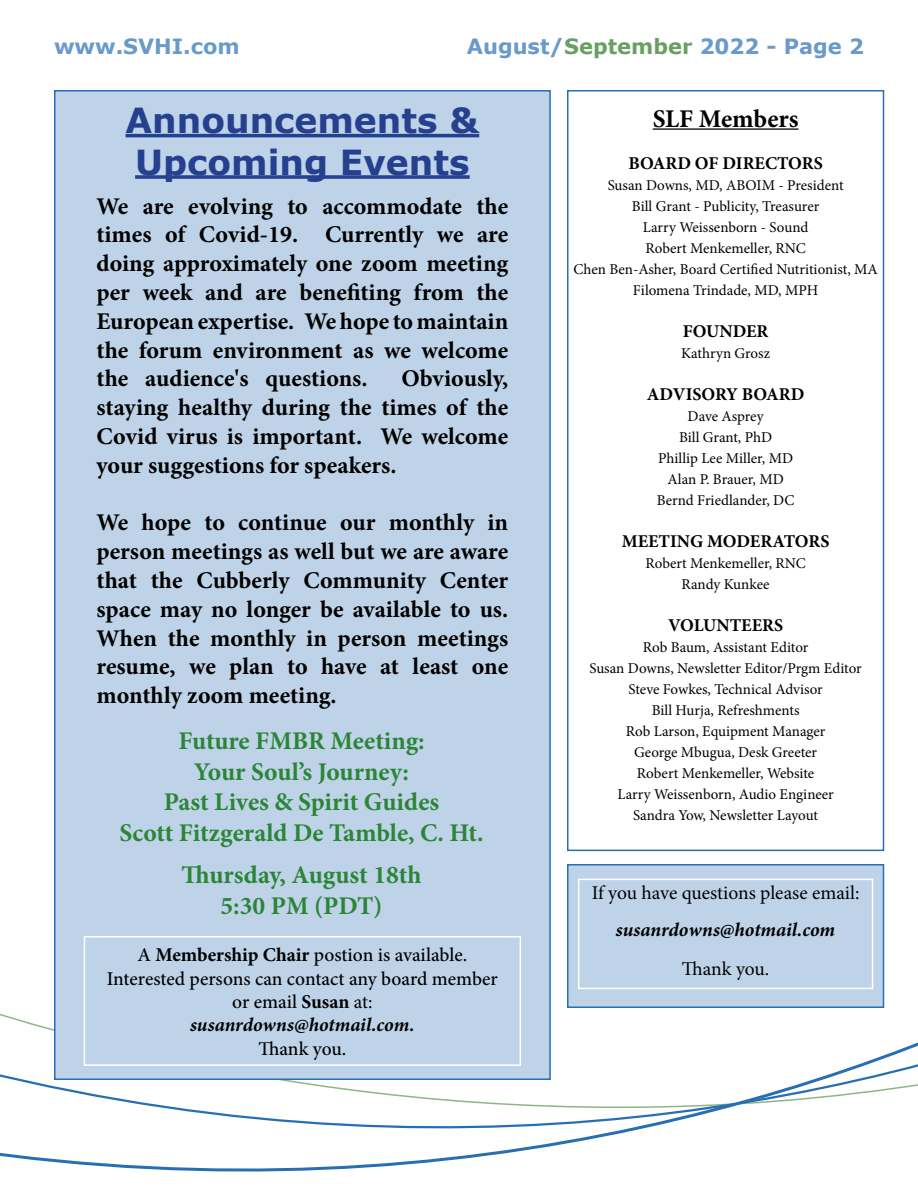
<style>
.page{position:relative;width:918px;height:1188px;background:#fff}
.page>*{position:absolute;margin:0;border:0;box-sizing:border-box;transform-origin:0 0}
.t1{font:700 34.5px/41.4px "Verdana";color:#25408f}
.t2{font:700 25.5px/30.6px "Minion Pro";color:#2b8537;text-align:center}
.t3{font:700 25.5px "Minion Pro";letter-spacing:-.005em;color:#000}
.t4{font:700 24px/28.8px "Minion Pro";color:#000;text-align:justify}
.t5{font:700 21px "Verdana";color:#699aca}
.t6{font:500 19.5px/23.4px "Minion Pro";letter-spacing:-.005em;color:#000;text-align:center}
.t7{font:19.5px "Minion Pro";letter-spacing:-.005em;color:#000}
.t8{font:italic 700 19.5px "Minion Pro";letter-spacing:-.005em;color:#000}
.t9{font:700 18px "Minion Pro";color:#000}
.t10{font:15px/21px "Minion Pro";color:#000;text-align:center}
.s1{color:#6a9f63}
.s2{font-weight:700}
.s3{font-weight:400}
.s4{font-weight:700;font-style:italic}
</style>
<div class="page">
<svg style="left:0;top:734px;width:918px;height:438px"></svg>
<div style="left:55px;top:91px;width:495px;height:988px;background:#bed3e8"></div>
<hr style="left:126px;top:134px;width:353px;height:3px;background:#25408f">
<svg style="left:135px;top:175px;width:335px;height:4px"></svg>
<div style="left:568px;top:91px;width:316px;height:759px;background:#fff"></div>
<div style="left:567px;top:90px;width:317px;height:761px;border:2px solid #286eb3"></div>
<hr style="left:653px;top:128px;width:146px;height:2px;background:#000">
<div style="left:568px;top:865px;width:316px;height:142px;background:#bed3e8"></div>
<div style="left:567px;top:864px;width:317px;height:144px;border:2px solid #286eb3"></div>
<div style="left:578px;top:879px;width:295px;height:110px;border:2px solid #fff"></div>
<div style="left:84px;top:936px;width:437px;height:130px;border:2px solid #fff"></div>
<h3 class="t5" style="left:54px;top:33px;width:187px">www.SVHI.com</h3>
<h3 class="t5" style="left:467px;top:33px;width:399px">August/<span class="s1">September</span> 2022 - Page 2</h3>
<h1 class="t1" style="left:126px;top:100px;width:355px">Announcements &amp;<br>Upcoming Events</h1>
<h2 class="t3" style="left:653px;top:100px;width:147px">SLF Members</h2>
<p class="t9" style="left:628px;top:150px;width:196px">BOARD OF DIRECTORS</p>
<p class="t10" style="left:573px;top:174px;width:306px">Susan Downs, MD, ABOIM - President<br>Bill Grant - Publicity, Treasurer<br>Larry Weissenborn - Sound<br>Robert Menkemeller, RNC<br>Chen Ben-Asher, Board Certified Nutritionist, MA<br>Filomena Trindade, MD, MPH</p>
<p class="t9" style="left:683px;top:318px;width:87px">FOUNDER</p>
<p class="t10" style="left:681px;top:342px;width:90px">Kathryn Grosz</p>
<p class="t9" style="left:647px;top:381px;width:159px">ADVISORY BOARD</p>
<p class="t10" style="left:657px;top:405px;width:139px">Dave Asprey<br>Bill Grant, PhD<br>Phillip Lee Miller, MD<br>Alan P. Brauer, MD<br>Bernd Friedlander, DC</p>
<p class="t9" style="left:622px;top:528px;width:209px">MEETING MODERATORS</p>
<p class="t10" style="left:645px;top:552px;width:162px">Robert Menkemeller, RNC<br>Randy Kunkee</p>
<p class="t9" style="left:668px;top:612px;width:116px">VOLUNTEERS</p>
<p class="t10" style="left:589px;top:636px;width:274px">Rob Baum, Assistant Editor<br>Susan Downs, Newsletter Editor/Prgm Editor<br>Steve Fowkes, Technical Advisor<br>Bill Hurja, Refreshments<br>Rob Larson, Equipment Manager<br>George Mbugua, Desk Greeter<br>Robert Menkemeller, Website<br>Larry Weissenborn, Audio Engineer<br>Sandra Yow, Newsletter Layout</p>
<p class="t4" style="left:97px;top:191px;width:413px">We are evolving to accommodate the times of Covid-19. Currently we are doing approximately one zoom meeting per week and are benefiting from the European expertise. We hope to maintain the forum environment as we welcome the audience's questions.</p>
<h3 class="t4" style="left:97px;top:364px;width:413px;text-indent:305px">Obviously, staying healthy during the times of the Covid virus is important. We welcome your suggestions for speakers.</h3>
<p class="t4" style="left:97px;top:508px;width:413px">We hope to continue our monthly in person meetings as well but we are aware that the Cubberly Community Center space may no longer be available to us.<br>When the monthly in person meetings resume, we plan to have at least one monthly zoom meeting.</p>
<h2 class="t2" style="left:119px;top:725px;width:366px">Future FMBR Meeting:<br>Your Soul’s Journey:<br>Past Lives &amp; Spirit Guides<br>Scott Fitzgerald De Tamble, C. Ht.</h2>
<h2 class="t2" style="left:182px;top:860px;width:242px">Thursday, August 18th<br>5:30 PM (PDT)</h2>
<h3 class="t7" style="left:592px;top:879px;width:269px">If you have questions please email:</h3>
<h3 class="t8" style="left:616px;top:916px;width:221px">susanrdowns@hotmail.com</h3>
<h3 class="t7" style="left:682px;top:956px;width:89px">Thank you.</h3>
<h3 class="t6" style="left:107px;top:943px;width:393px">A <span class="s2">Membership Chair</span> postion is available.<br>Interested persons can contact any board member or email <span class="s2">Susan</span> <span class="s3">at:<br></span><span class="s4">susanrdowns@hotmail.com.</span></h3>
<h3 class="t6" style="left:258px;top:1037px;width:89px">Thank you.</h3>
</div>
